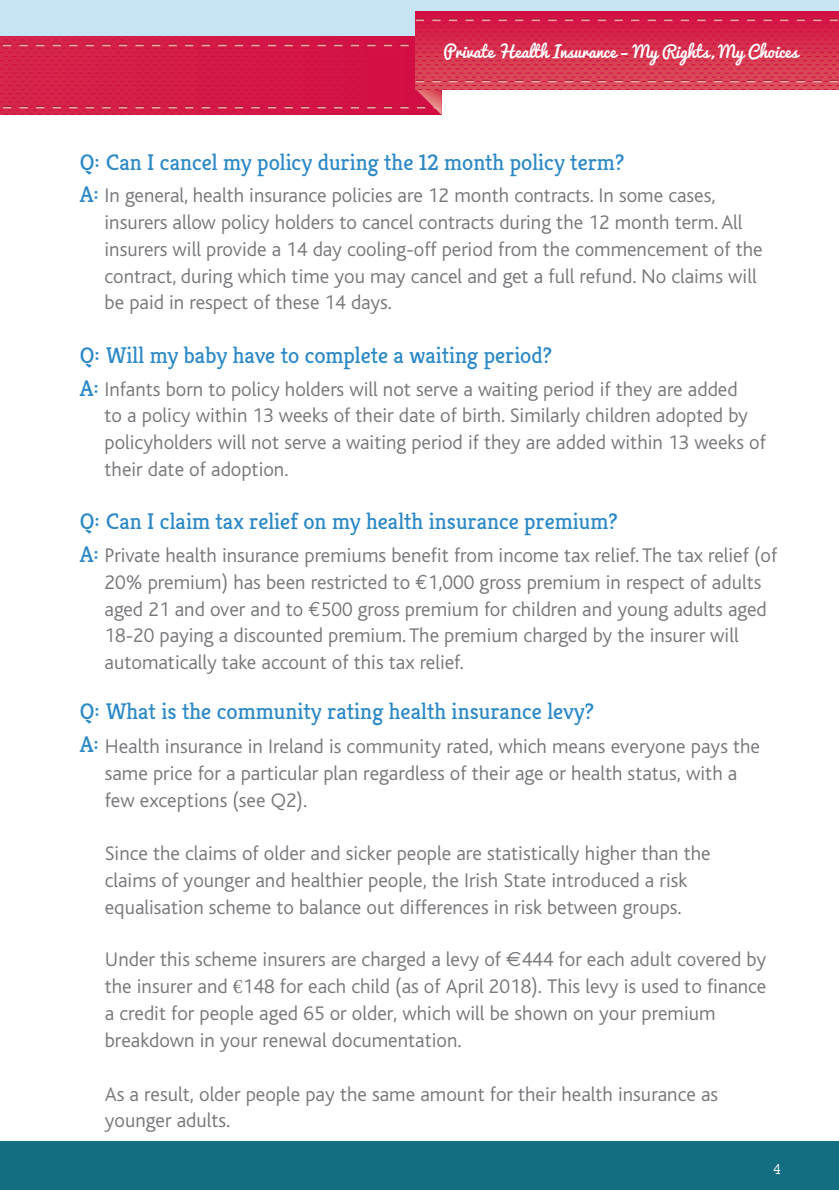
<style>
.page{position:relative;width:839px;height:1190px;background:#fff}
.page>*{position:absolute;margin:0;border:0;box-sizing:border-box;transform-origin:0 0}
.t1{font:22.6px "Kreon";color:#2c89c6}
.t2{font:300 20.6px/26.8px "Bliss";color:#76787b}
.t3{font:16.4px "Pacifico";color:#fff}
.t4{font:300 14.4px "Kreon";color:#fff}
.s1{font-family:"Kreon";font-weight:400;font-size:22.6px;color:#2c89c6}
.s2{font-family:"Euro Mono";font-weight:400}
.s3{font-family:"Euro Sans";font-weight:400}
.s4{font-family:"Minion Pro";font-weight:400}
</style>
<div class="page">
<div style="left:0;top:1140px;width:839px;height:50px;background:#146e82"></div>
<div style="left:0;top:37px;width:442px;height:78px;background:linear-gradient(to right,#d5244a,#d20d44)"></div>
<svg style="left:0;top:89px;width:442px;height:26px;background:#d31f4a"></svg>
<svg style="left:416px;top:56px;width:423px;height:33px;background:#d73f54"></svg>
<svg style="left:416px;top:80px;width:423px;height:2px"></svg>
<svg style="left:0;top:0;width:839px;height:56px;background:#ce7290"></svg>
<p class="t3" style="left:443px;top:43px;width:356px">Private Health Insurance – My Rights, My Choices</p>
<p class="t1" style="left:80px;top:148px;width:546px">Q: Can I cancel my policy during the 12 month policy term?</p>
<p class="t2" style="left:105px;top:182px;width:659px;text-indent:-25px"><span class="s1">A:</span> In general, health insurance policies are 12 month contracts. In some cases, insurers allow policy holders to cancel contracts during the 12 month term. All insurers will provide a 14 day cooling-off period from the commencement of the contract, during which time you may cancel and get a full refund. No claims will be paid in respect of these 14 days.</p>
<p class="t1" style="left:80px;top:341px;width:474px">Q: Will my baby have to complete a waiting period?</p>
<p class="t2" style="left:105px;top:376px;width:663px;text-indent:-25px"><span class="s1">A:</span> Infants born to policy holders will not serve a waiting period if they are added<br>to a policy within 13 weeks of their date of birth. Similarly children adopted by policyholders will not serve a waiting period if they are added within 13 weeks of their date of adoption.</p>
<p class="t1" style="left:80px;top:508px;width:539px">Q: Can I claim tax relief on my health insurance premium?</p>
<p class="t2" style="left:105px;top:542px;width:674px;text-indent:-25px"><span class="s1">A:</span> Private health insurance premiums benefit from income tax relief. The tax relief (of 20% premium) has been restricted to <span class="s2">@</span>1,000 gross premium in respect of adults aged 21 and over and to <span class="s2">@</span>500 gross premium for children and young adults aged 18-20 paying a discounted premium. The premium charged by the insurer will automatically take account of this tax relief.</p>
<p class="t1" style="left:80px;top:698px;width:516px">Q: What is the community rating health insurance levy?</p>
<p class="t2" style="left:105px;top:733px;width:657px;text-indent:-25px"><span class="s1">A:</span> Health insurance in Ireland is community rated, which means everyone pays the same price for a particular plan regardless of their age or health status, with a few exceptions (see Q2).</p>
<p class="t2" style="left:105px;top:840px;width:607px">Since the claims of older and sicker people are statistically higher than the claims of younger and healthier people, the Irish State introduced a risk equalisation scheme to balance out differences in risk between groups.</p>
<p class="t2" style="left:105px;top:945px;width:663px">Under this scheme insurers are charged a levy of <span class="s3">€</span>444 for each adult covered by the insurer and <span class="s4">€</span>148 for each child (as of April 2018). This levy is used to finance a credit for people aged 65 or older, which will be shown on your premium breakdown in your renewal documentation.</p>
<p class="t2" style="left:105px;top:1081px;width:615px">As a result, older people pay the same amount for their health insurance as younger adults.</p>
<p class="t4" style="left:773px;top:1161px;width:9px">4</p>
</div>
